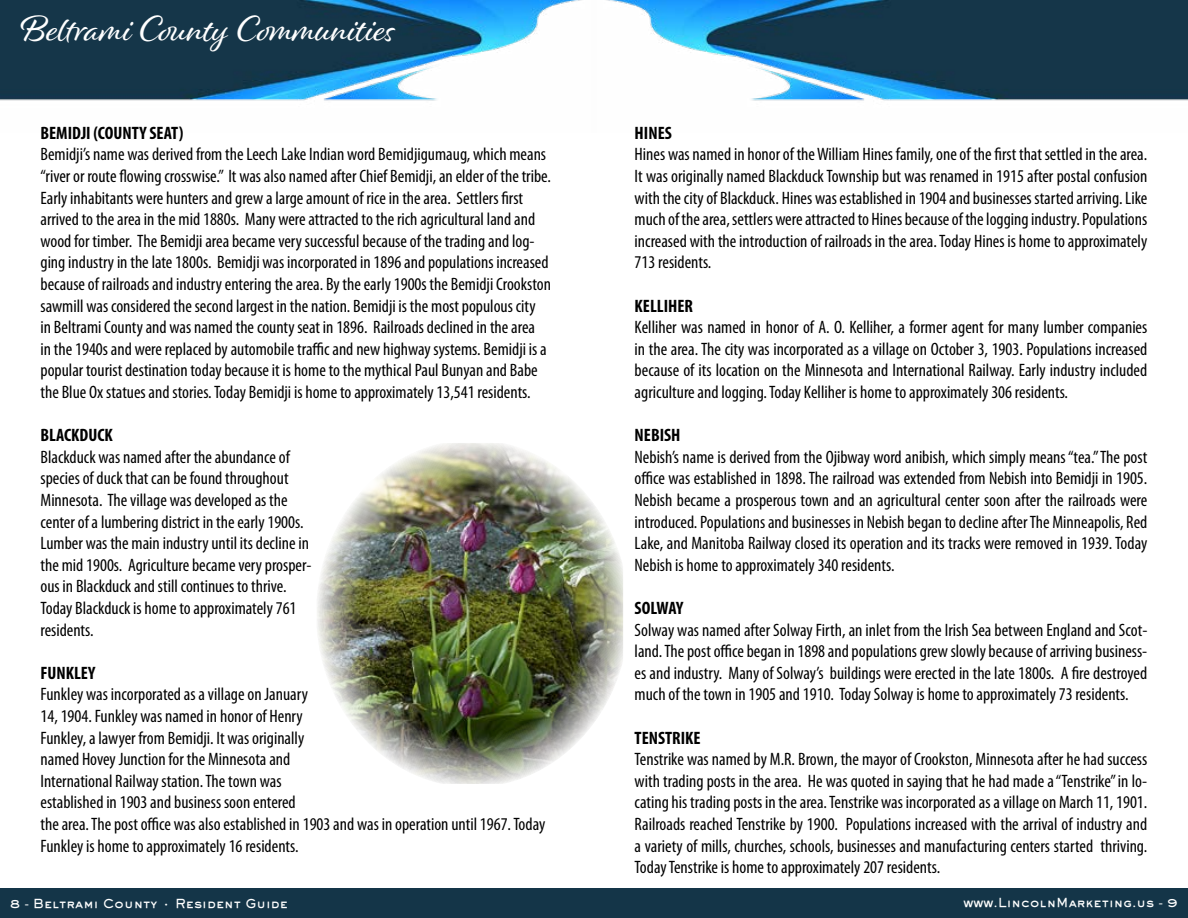
<style>
.page{position:relative;width:1188px;height:918px;background:#fff}
.page>*{position:absolute;margin:0;border:0;box-sizing:border-box;transform-origin:0 0}
.t1{font:37.5px "Alisha";color:#fff}
.t2{font:condensed 18px/21.6px "Myriad Pro";color:#000;text-align:justify}
.t3{font:700 condensed 18px "Myriad Pro";color:#000}
.t4{font:800 12px "Gothic";color:#fff}
</style>
<div class="page">
<div style="left:0;top:888px;width:1188px;height:30px;background:#143548"></div>
<img style="left:606px;top:0;width:582px;height:101px">
<img style="left:0;top:0;width:582px;height:101px">
<img style="left:317px;top:443px;width:306px;height:341px">
<h1 class="t1" style="left:21px;top:6px;width:376px">Beltrami County Communities</h1>
<p class="t3" style="left:40px;top:122px;width:144px">BEMIDJI (COUNTY SEAT)</p>
<p class="t2" style="left:40px;top:143px;width:512px;text-align:left">Bemidji’s name was derived from the Leech Lake Indian word Bemidjigumaug, which means “river or route flowing crosswise.” It was also named after Chief Bemidji, an elder of the tribe.<br>Early inhabitants were hunters and grew a large amount of rice in the area. Settlers first arrived to the area in the mid 1880s. Many were attracted to the rich agricultural land and wood for timber. The Bemidji area became very successful because of the trading and log&shy;ging industry in the late 1800s. Bemidji was incorporated in 1896 and populations increased because of railroads and industry entering the area. By the early 1900s the Bemidji Crookston sawmill was considered the second largest in the nation. Bemidji is the most populous city<br>in Beltrami County and was named the county seat in 1896. Railroads declined in the area<br>in the 1940s and were replaced by automobile traffic and new highway systems. Bemidji is a popular tourist destination today because it is home to the mythical Paul Bunyan and Babe the Blue Ox statues and stories. Today Bemidji is home to approximately 13,541 residents.</p>
<p class="t3" style="left:40px;top:424px;width:74px">BLACKDUCK</p>
<p class="t2" style="left:40px;top:446px;width:273px;text-align:left">Blackduck was named after the abundance of species of duck that can be found throughout Minnesota. The village was developed as the center of a lumbering district in the early 1900s.<br>Lumber was the main industry until its decline in the mid 1900s. Agriculture became very prosper&shy;ous in Blackduck and still continues to thrive.<br>Today Blackduck is home to approximately 761 residents.</p>
<p class="t3" style="left:40px;top:662px;width:56px">FUNKLEY</p>
<p class="t2" style="left:40px;top:683px;width:506px;text-align:left">Funkley was incorporated as a village on January<br>14, 1904. Funkley was named in honor of Henry<br>Funkley, a lawyer from Bemidji. It was originally<br>named Hovey Junction for the Minnesota and<br>International Railway station. The town was<br>established in 1903 and business soon entered<br>the area. The post office was also established in 1903 and was in operation until 1967. Today Funkley is home to approximately 16 residents.</p>
<p class="t4" style="left:10px;top:895px;width:280px">8 - Beltrami County • Resident Guide</p>
<p class="t3" style="left:635px;top:122px;width:39px">HINES</p>
<p class="t2" style="left:635px;top:143px;width:514px">Hines was named in honor of the William Hines family, one of the first that settled in the area.<br>It was originally named Blackduck Township but was renamed in 1915 after postal confusion with the city of Blackduck. Hines was established in 1904 and businesses started arriving. Like much of the area, settlers were attracted to Hines because of the logging industry. Populations increased with the introduction of railroads in the area. Today Hines is home to approximately 713 residents.</p>
<p class="t3" style="left:635px;top:294px;width:60px">KELLIHER</p>
<p class="t2" style="left:635px;top:316px;width:514px">Kelliher was named in honor of A. O. Kelliher, a former agent for many lumber companies in the area. The city was incorporated as a village on October 3, 1903. Populations increased because of its location on the Minnesota and International Railway. Early industry included agriculture and logging. Today Kelliher is home to approximately 306 residents.</p>
<p class="t3" style="left:635px;top:424px;width:47px">NEBISH</p>
<p class="t2" style="left:635px;top:446px;width:514px">Nebish’s name is derived from the Ojibway word anibish, which simply means “tea.” The post office was established in 1898. The railroad was extended from Nebish into Bemidji in 1905.<br>Nebish became a prosperous town and an agricultural center soon after the railroads were introduced. Populations and businesses in Nebish began to decline after The Minneapolis, Red Lake, and Manitoba Railway closed its operation and its tracks were removed in 1939. Today Nebish is home to approximately 340 residents.</p>
<p class="t3" style="left:635px;top:597px;width:50px">SOLWAY</p>
<p class="t2" style="left:635px;top:619px;width:514px">Solway was named after Solway Firth, an inlet from the Irish Sea between England and Scot&shy;land. The post office began in 1898 and populations grew slowly because of arriving business&shy;es and industry. Many of Solway’s buildings were erected in the late 1800s. A fire destroyed much of the town in 1905 and 1910. Today Solway is home to approximately 73 residents.</p>
<p class="t3" style="left:635px;top:726px;width:67px">TENSTRIKE</p>
<p class="t2" style="left:635px;top:748px;width:514px">Tenstrike was named by M.R. Brown, the mayor of Crookston, Minnesota after he had success with trading posts in the area. He was quoted in saying that he had made a “Tenstrike” in lo&shy;cating his trading posts in the area. Tenstrike was incorporated as a village on March 11, 1901.<br>Railroads reached Tenstrike by 1900. Populations increased with the arrival of industry and a variety of mills, churches, schools, businesses and manufacturing centers started thriving.<br>Today Tenstrike is home to approximately 207 residents.</p>
<p class="t4" style="left:963px;top:895px;width:216px">www.LincolnMarketing.us - 9</p>
</div>
